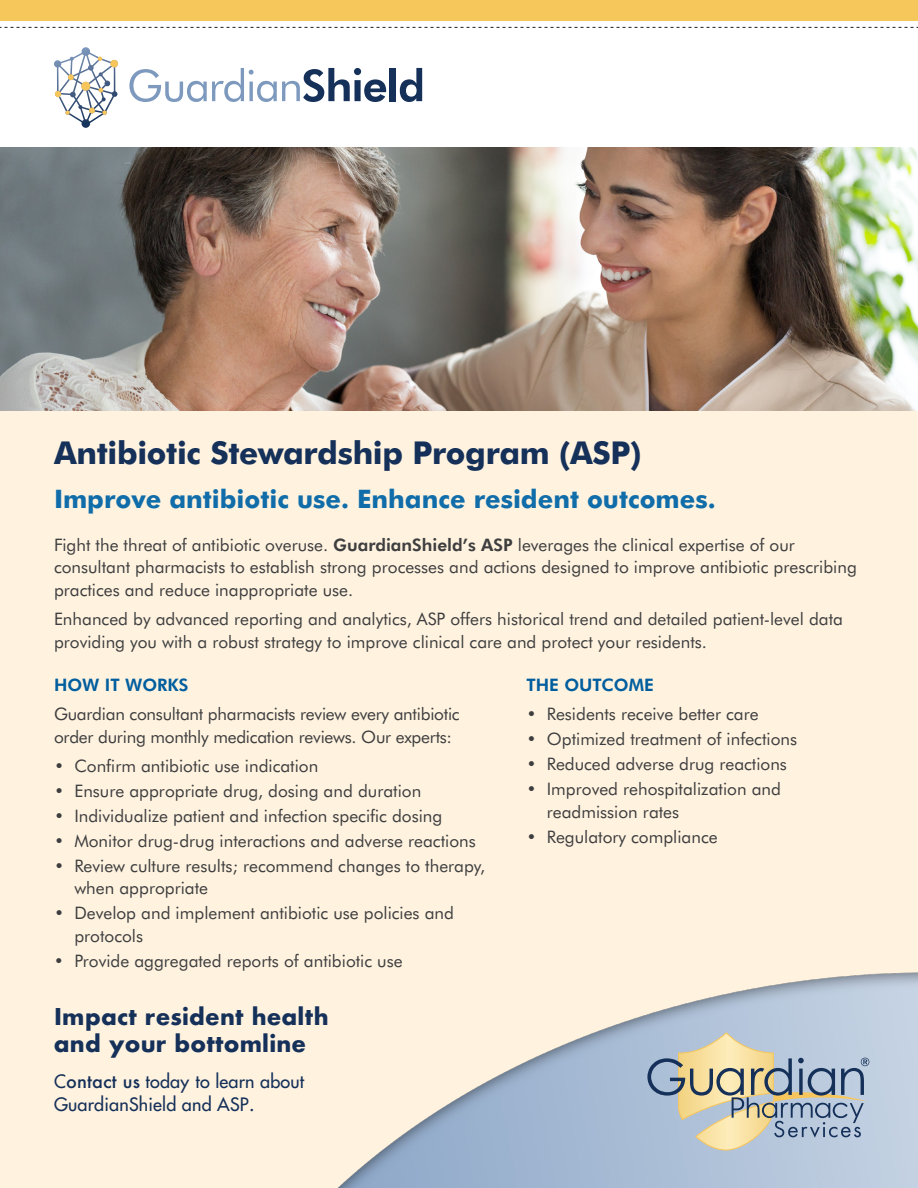
<style>
.page{position:relative;width:918px;height:1188px;background:#fff}
.page>*{position:absolute;margin:0;border:0;box-sizing:border-box;transform-origin:0 0}
.t1{font:700 31.5px "Futura BT";letter-spacing:-.01em;color:#153059}
.t2{font:700 25.5px "Futura BT";color:#106da9}
.t3{font:700 22.5px/27px "Futura";letter-spacing:.01em;color:#153059}
.t4{font:18px/23.4px "Futura";letter-spacing:.01em;color:#153059}
.t5{font:17.25px/22.5px "Futura BT";color:#3e3e3f}
.t6{font:800 17.25px "Futura BT";color:#005e9e}
.s1{font-weight:800}
.s2{font-weight:500}
</style>
<div class="page">
<div style="left:0;top:147px;width:918px;height:1041px;background:#fff3e0"></div>
<img style="left:337px;top:972px;width:581px;height:216px">
<svg style="left:647px;top:1032px;width:222px;height:119px"></svg>
<img style="left:0;top:147px;width:918px;height:263px">
<svg style="left:54px;top:47px;width:64px;height:81px"></svg>
<svg style="left:129px;top:68px;width:257px;height:34px"></svg>
<div style="left:390px;top:68px;width:6px;height:33px;background:#153059"></div>
<svg style="left:400px;top:68px;width:22px;height:34px"></svg>
<div style="left:0;top:0;width:918px;height:20px;background:#f6c75b"></div>
<svg style="left:0;top:27px;width:918px;height:1px"></svg>
<p class="t1" style="left:54px;top:434px;width:589px">Antibiotic Stewardship Program (ASP)</p>
<p class="t2" style="left:54px;top:483px;width:663px">Improve antibiotic use. Enhance resident outcomes.</p>
<p class="t5" style="left:54px;top:533px;width:804px">Fight the threat of antibiotic overuse. <span class="s1">GuardianShield’s ASP</span> leverages the clinical expertise of our consultant pharmacists to establish strong processes and actions designed to improve antibiotic prescribing practices and reduce inappropriate use.</p>
<p class="t5" style="left:54px;top:608px;width:791px">Enhanced by advanced reporting and analytics, ASP offers historical trend and detailed patient-level data providing you with a robust strategy to improve clinical care and protect your residents.</p>
<p class="t6" style="left:54px;top:674px;width:136px">HOW IT WORKS</p>
<p class="t5" style="left:54px;top:703px;width:407px">Guardian consultant pharmacists review every antibiotic order during monthly medication reviews. Our experts:</p>
<p class="t5" style="left:54px;top:755px;width:266px">• Confirm antibiotic use indication</p>
<p class="t5" style="left:54px;top:780px;width:369px">• Ensure appropriate drug, dosing and duration</p>
<p class="t5" style="left:54px;top:804px;width:390px">• Individualize patient and infection specific dosing</p>
<p class="t5" style="left:54px;top:829px;width:423px">• Monitor drug-drug interactions and adverse reactions</p>
<p class="t5" style="left:74px;top:854px;width:412px;text-indent:-20px">• Review culture results; recommend changes to therapy, when appropriate</p>
<p class="t5" style="left:74px;top:902px;width:381px;text-indent:-20px">• Develop and implement antibiotic use policies and protocols</p>
<p class="t5" style="left:54px;top:949px;width:350px">• Provide aggregated reports of antibiotic use</p>
<p class="t3" style="left:54px;top:1003px;width:276px">Impact resident health and your bottomline</p>
<p class="t4" style="left:54px;top:1069px;width:252px">C<span class="s2">ontact us</span> today to learn about<br>GuardianShield and ASP<span class="s2">.</span></p>
<p class="t6" style="left:526px;top:674px;width:129px">THE OUTCOME</p>
<p class="t5" style="left:526px;top:703px;width:234px">• Residents receive better care</p>
<p class="t5" style="left:526px;top:728px;width:272px">• Optimized treatment of infections</p>
<p class="t5" style="left:526px;top:753px;width:262px">• Reduced adverse drug reactions</p>
<p class="t5" style="left:547px;top:778px;width:236px;text-indent:-20px">• Improved rehospitalization and readmission rates</p>
<p class="t5" style="left:526px;top:825px;width:193px">• Regulatory compliance</p>
</div>
